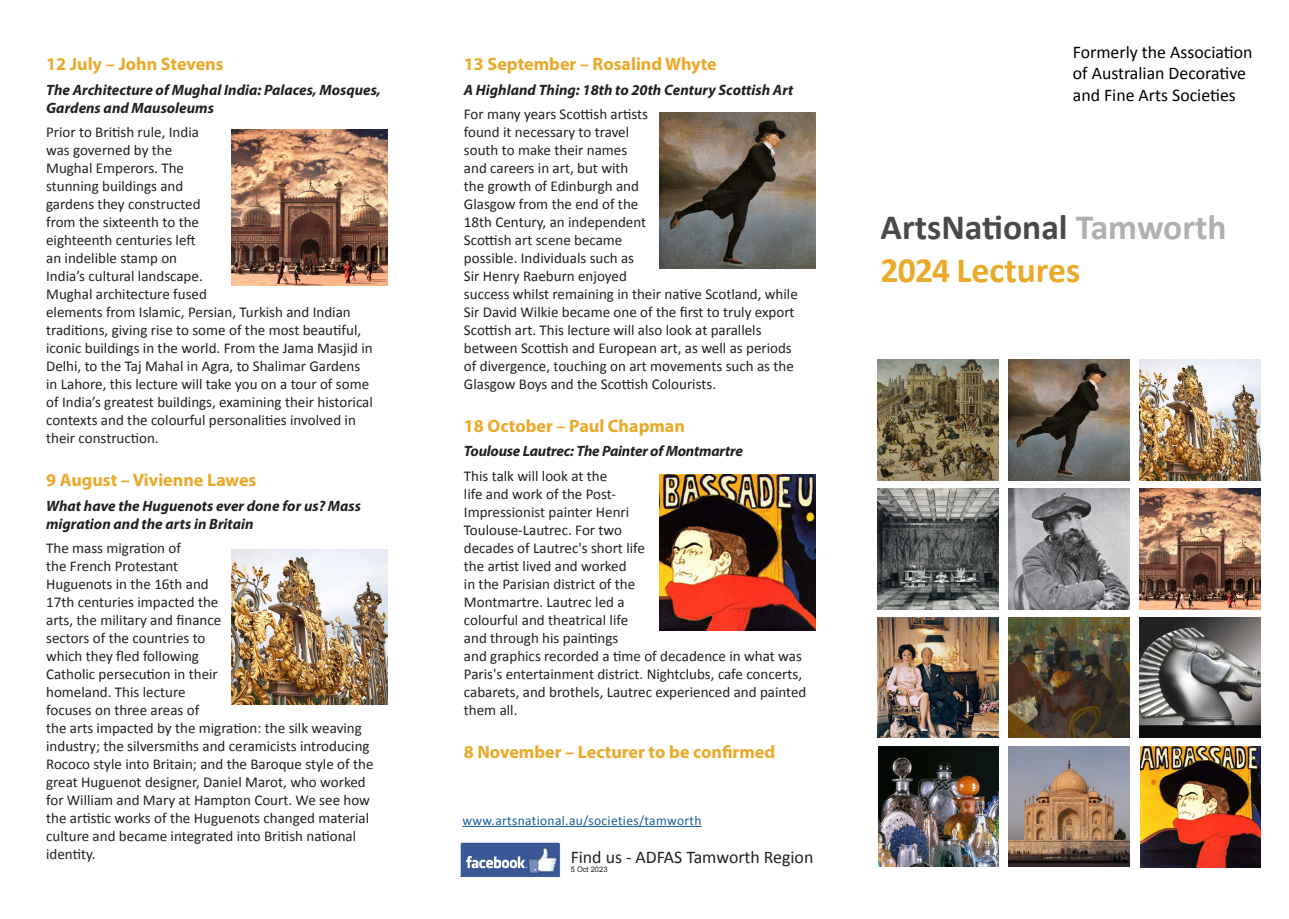
<style>
.page{position:relative;width:1289px;height:919px;background:#fff}
.page>*{position:absolute;margin:0;border:0;box-sizing:border-box;transform-origin:0 0}
.t1{font:700 35.55px "Calibri";color:#484949}
.t2{font:700 35.55px "Calibri";color:#eaa928}
.Date_and_Lecturer{font:700 18px "Myriad Pro";color:#eaa928}
.t3{font:17.85px/21.3px "Calibri";color:#000}
.t4{font:17.85px "Calibri";color:#231f20}
.Paragraph_Style_7{font:15px/18px "Calibri";color:#231f20}
.Lecture_Title{font:italic 700 15px/18px "Myriad Pro";color:#231f20}
.Paragraph_Style_7-2{font:13.5px "Calibri";letter-spacing:.025em;color:#175d9e}
.t5{font:7.5px "Arial";color:#231f20}
.s1{color:#b1b0b1}
</style>
<div class="page">
<img style="left:1139px;top:359px;width:121px;height:121px">
<img style="left:877px;top:359px;width:121px;height:121px">
<img style="left:1139px;top:617px;width:121px;height:120px">
<img style="left:1139px;top:488px;width:121px;height:121px">
<img style="left:1008px;top:617px;width:121px;height:120px">
<img style="left:877px;top:488px;width:121px;height:121px">
<img style="left:1140px;top:746px;width:120px;height:121px">
<img style="left:1008px;top:746px;width:121px;height:120px">
<img style="left:1008px;top:488px;width:121px;height:121px">
<img style="left:877px;top:617px;width:121px;height:120px">
<img style="left:1008px;top:359px;width:121px;height:121px">
<img style="left:878px;top:746px;width:120px;height:120px">
<img style="left:232px;top:129px;width:155px;height:156px">
<img style="left:660px;top:474px;width:155px;height:156px">
<img style="left:232px;top:549px;width:155px;height:156px">
<img style="left:660px;top:113px;width:155px;height:156px">
<img style="left:460px;top:842px;width:101px;height:34px">
<hr style="left:462px;top:825px;width:239px;height:1px;background:#175d9e">
<p class="Date_and_Lecturer" style="left:46px;top:52px;width:179px">12 July – John Stevens</p>
<p class="Lecture_Title" style="left:46px;top:80px;width:336px">The Architecture of Mughal India: Palaces, Mosques,<br>Gardens and Mausoleums</p>
<p class="Paragraph_Style_7" style="left:46px;top:123px;width:328px">Prior to British rule, India<br>was governed by the<br>Mughal Emperors. The<br>stunning buildings and<br>gardens they constructed<br>from the sixteenth to the<br>eighteenth centuries left<br>an indelible stamp on<br>India’s cultural landscape.<br>Mughal architecture fused<br>elements from Islamic, Persian, Turkish and Indian traditions, giving rise to some of the most beautiful, iconic buildings in the world. From the Jama Masjid in Delhi, to the Taj Mahal in Agra, to Shalimar Gardens in Lahore, this lecture will take you on a tour of some of India’s greatest buildings, examining their historical contexts and the colourful personalities involved in their construction.</p>
<p class="Date_and_Lecturer" style="left:46px;top:468px;width:212px">9 August – Vivienne Lawes</p>
<p class="Lecture_Title" style="left:46px;top:496px;width:316px">What have the Huguenots ever done for us? Mass migration and the arts in Britain</p>
<p class="Paragraph_Style_7" style="left:46px;top:538px;width:329px">The mass migration of<br>the French Protestant<br>Huguenots in the 16th and<br>17th centuries impacted the<br>arts, the military and finance<br>sectors of the countries to<br>which they fled following<br>Catholic persecution in their<br>homeland. This lecture<br>focuses on three areas of<br>the arts impacted by the migration: the silk weaving industry; the silversmiths and ceramicists introducing Rococo style into Britain; and the Baroque style of the great Huguenot designer, Daniel Marot, who worked for William and Mary at Hampton Court. We see how the artistic works of the Huguenots changed material culture and became integrated into British national identity.</p>
<p class="Date_and_Lecturer" style="left:464px;top:52px;width:254px">13 September – Rosalind Whyte</p>
<p class="Lecture_Title" style="left:464px;top:80px;width:331px">A Highland Thing: 18th to 20th Century Scottish Art</p>
<p class="Paragraph_Style_7" style="left:464px;top:105px;width:335px">For many years Scottish artists<br>found it necessary to travel<br>south to make their names<br>and careers in art, but with<br>the growth of Edinburgh and<br>Glasgow from the end of the<br>18th Century, an independent<br>Scottish art scene became<br>possible. Individuals such as<br>Sir Henry Raeburn enjoyed<br>success whilst remaining in their native Scotland, while Sir David Wilkie became one of the first to truly export Scottish art. This lecture will also look at parallels between Scottish and European art, as well as periods of divergence, touching on art movements such as the Glasgow Boys and the Scottish Colourists.</p>
<p class="Date_and_Lecturer" style="left:464px;top:414px;width:222px">18 October – Paul Chapman</p>
<p class="Lecture_Title" style="left:464px;top:442px;width:281px">Toulouse Lautrec: The Painter of Montmartre</p>
<p class="Paragraph_Style_7" style="left:464px;top:466px;width:344px">This talk will look at the<br>life and work of the Post-<br>Impressionist painter Henri<br>Toulouse-Lautrec. For two<br>decades of Lautrec's short life<br>the artist lived and worked<br>in the Parisian district of the<br>Montmartre. Lautrec led a<br>colourful and theatrical life<br>and through his paintings<br>and graphics recorded a time of decadence in what was<br>Paris's entertainment district. Nightclubs, cafe concerts, cabarets, and brothels, Lautrec experienced and painted them all.</p>
<p class="Date_and_Lecturer" style="left:464px;top:740px;width:313px">8 November – Lecturer to be confirmed</p>
<p class="Paragraph_Style_7-2" style="left:462px;top:811px;width:240px">www.artsnational.au/societies/tamworth</p>
<p class="t4" style="left:570px;top:844px;width:244px">Find us - ADFAS Tamworth Region</p>
<p class="t5" style="left:571px;top:864px;width:38px">5 Oct 2023</p>
<p class="t3" style="left:1072px;top:41px;width:181px">Formerly the Association of Australian Decorative and Fine Arts Societies</p>
<p class="t1" style="left:880px;top:202px;width:347px">ArtsNational <span class="s1">Tamworth</span></p>
<p class="t2" style="left:880px;top:245px;width:201px">2024 Lectures</p>
</div>
